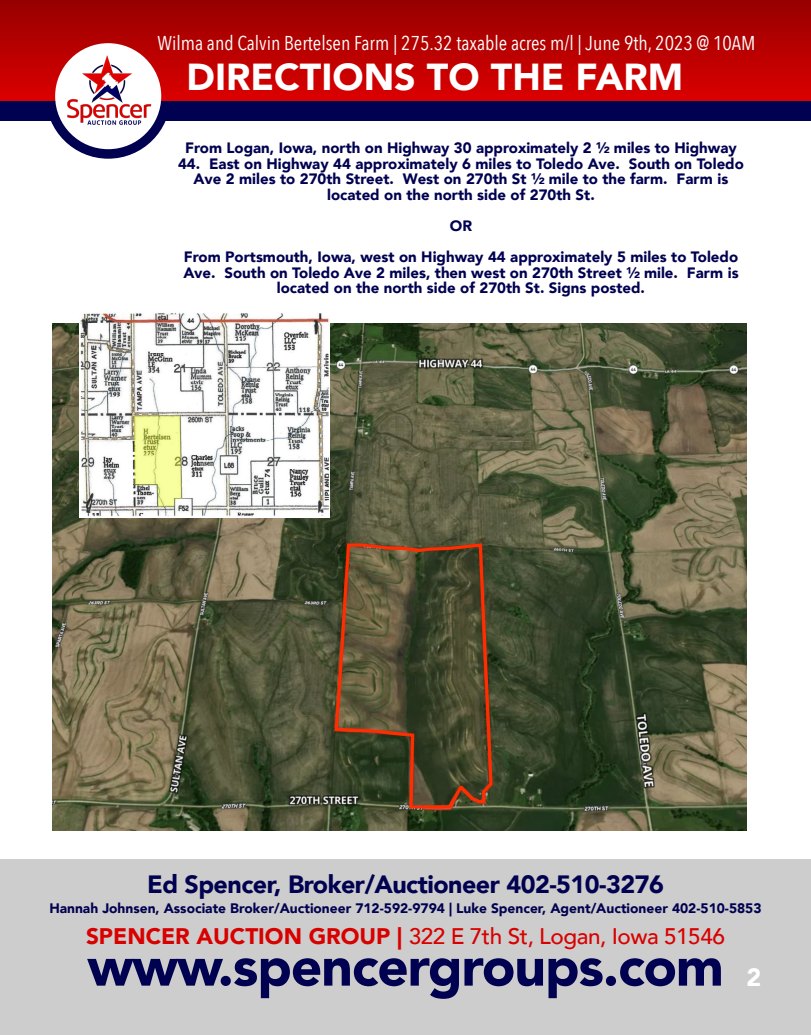
<style>
.page{position:relative;width:811px;height:1035px;background:#fff}
.page>*{position:absolute;margin:0;border:0;box-sizing:border-box;transform-origin:0 0}
.t1{font:900 55px "Avenir";letter-spacing:-.02em;color:#010151}
.t2{font:900 37.5px "Avenir";color:#fff}
.t3{font:900 25px "Avenir";letter-spacing:-.02em;color:#010151}
.t4{font:900 25px "Avenir";color:#fff}
.t5{font:500 22.5px "Avenir";letter-spacing:-.02em;color:#d90000}
.t6{font:20px "Avenir Next Condensed";color:#fff}
.t7{font:900 15px/15.8px "Avenir";color:#010151;text-align:center}
.t8{font:900 13.75px "Avenir";color:#010151}
.s1{font-weight:900}
</style>
<div class="page">
<div style="left:0;top:35px;width:810px;height:86px;background:#010151"></div>
<div style="left:0;top:859px;width:810px;height:176px;background:#cdcdcd"></div>
<img style="left:0;top:0;width:810px;height:100px">
<img style="left:44px;top:24px;width:131px;height:131px">
<img style="left:52px;top:324px;width:694px;height:506px">
<img style="left:79px;top:313px;width:251px;height:205px">
<svg style="left:333px;top:542px;width:161px;height:268px;background:#53492e"></svg>
<svg style="left:134px;top:415px;width:48px;height:92px;background:#e2e796"></svg>
<h3 class="t6" style="left:157px;top:30px;width:599px">Wilma and Calvin Bertelsen Farm | 275.32 taxable acres m/l | June 9th, 2023 @ 10AM</h3>
<h2 class="t2" style="left:186px;top:53px;width:498px">DIRECTIONS TO THE FARM</h2>
<p class="t7" style="left:185px;top:140px;width:553px">From Logan, Iowa, north on Highway 30 approximately 2 ½ miles to Highway</p>
<p class="t7" style="left:178px;top:156px;width:567px">44. East on Highway 44 approximately 6 miles to Toledo Ave. South on Toledo<br>Ave 2 miles to 270th Street. West on 270th St ½ mile to the farm. Farm is located on the north side of 270th St.</p>
<p class="t7" style="left:184px;top:211px;width:555px;line-height:30.8px">OR<br>From Portsmouth, Iowa, west on Highway 44 approximately 5 miles to Toledo</p>
<p class="t7" style="left:183px;top:265px;width:556px">Ave. South on Toledo Ave 2 miles, then west on 270th Street ½ mile. Farm is located on the north side of 270th St. Signs posted.</p>
<h3 class="t3" style="left:147px;top:868px;width:518px">Ed Spencer, Broker/Auctioneer 402-510-3276</h3>
<p class="t8" style="left:49px;top:899px;width:713px">Hannah Johnsen, Associate Broker/Auctioneer 712-592-9794 | Luke Spencer, Agent/Auctioneer 402-510-5853</p>
<h3 class="t5" style="left:86px;top:921px;width:640px"><span class="s1">SPENCER AUCTION GROUP |</span> 322 E 7th St, Logan, Iowa 51546</h3>
<h1 class="t1" style="left:87px;top:931px;width:637px">www.spencergroups.com</h1>
<h3 class="t4" style="left:746px;top:961px;width:16px">2</h3>
</div>
